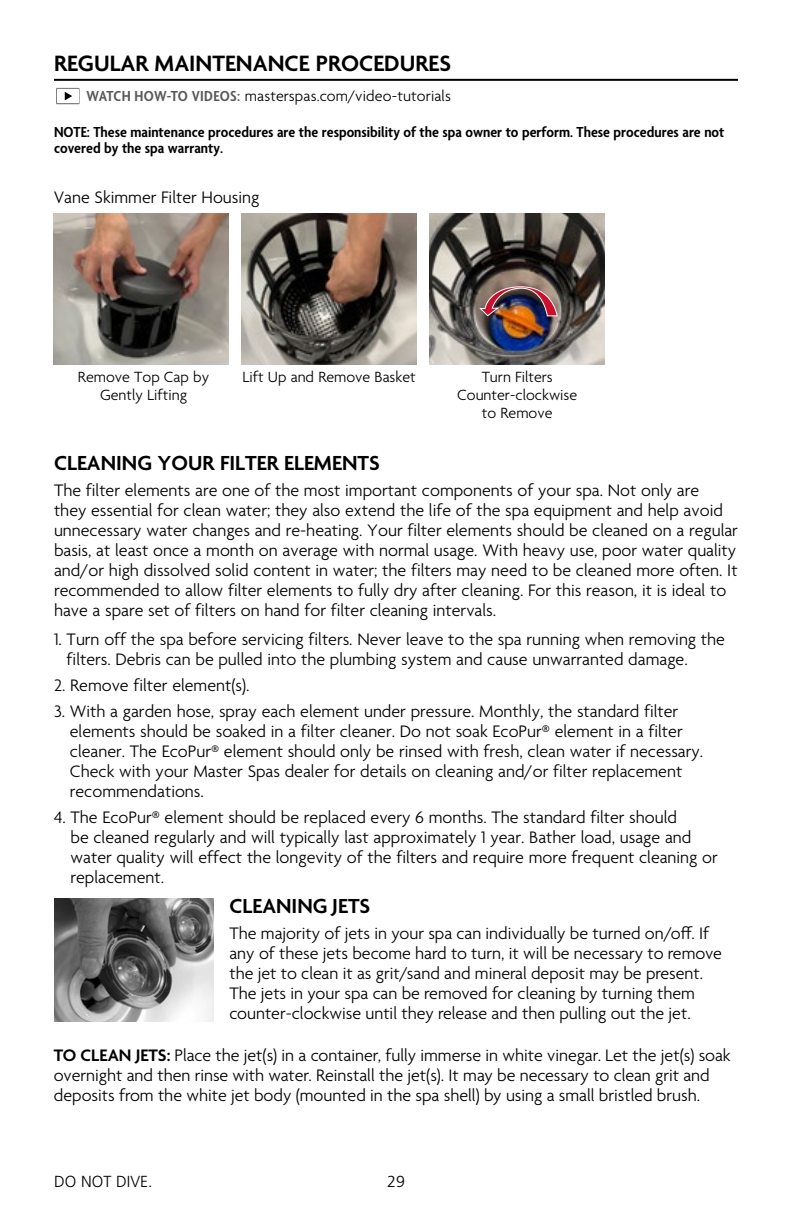
<style>
.page{position:relative;width:792px;height:1224px;background:#fff}
.page>*{position:absolute;margin:0;border:0;box-sizing:border-box;transform-origin:0 0}
.t1{font:600 24px "Agenda";color:#000}
.t2{font:600 22px "Agenda";color:#000}
.t3{font:300 18px/20px "Agenda";color:#000}
.t4{font:300 16px/18px "Agenda";color:#000;text-align:center}
.t5{font:300 16px "Frutiger LT Std";color:#000}
.t6{font:600 condensed 15.6px/16px "Agenda";color:#000;scale:1.07 1}
.s1{font-weight:600;font-stretch:condensed;font-size:15.6px;color:#58595b}
.s2{font-weight:600}
</style>
<div class="page">
<hr style="left:54px;top:79px;width:684px;height:2px;background:#000">
<svg style="left:65px;top:92px;width:7px;height:8px"></svg>
<img style="left:54px;top:899px;width:159px;height:123px">
<img style="left:54px;top:213px;width:175px;height:151px">
<img style="left:242px;top:213px;width:175px;height:151px">
<img style="left:430px;top:213px;width:175px;height:151px">
<img style="left:478px;top:286px;width:80px;height:31px">
<h1 class="t1" style="left:54px;top:51px;width:399px">REGULAR MAINTENANCE PROCEDURES</h1>
<p class="t4" style="left:87px;top:87px;width:366px"><span class="s1">WATCH HOW-TO VIDEOS:</span> masterspas.com/video-tutorials</p>
<p class="t6" style="left:54px;top:125px;width:628px">NOTE: These maintenance procedures are the responsibility of the spa owner to perform. These procedures are not covered by the spa warranty.</p>
<p class="t3" style="left:54px;top:188px;width:207px">Vane Skimmer Filter Housing</p>
<p class="t4" style="left:78px;top:369px;width:133px">Remove Top Cap by</p>
<p class="t4" style="left:242px;top:369px;width:175px">Lift Up and Remove Basket</p>
<p class="t4" style="left:100px;top:387px;width:89px">Gently Lifting</p>
<p class="t4" style="left:457px;top:369px;width:121px">Turn Filters<br>Counter-clockwise to Remove</p>
<p class="t2" style="left:54px;top:451px;width:327px">CLEANING YOUR FILTER ELEMENTS</p>
<p class="t3" style="left:54px;top:481px;width:686px">The filter elements are one of the most important components of your spa. Not only are<br>they essential for clean water; they also extend the life of the spa equipment and help avoid unnecessary water changes and re-heating. Your filter elements should be cleaned on a regular basis, at least once a month on average with normal usage. With heavy use, poor water quality and/or high dissolved solid content in water; the filters may need to be cleaned more often. It recommended to allow filter elements to fully dry after cleaning. For this reason, it is ideal to have a spare set of filters on hand for filter cleaning intervals.</p>
<p class="t3" style="left:67px;top:630px;width:660px;text-indent:-13px">1. Turn off the spa before servicing filters. Never leave to the spa running when removing the filters. Debris can be pulled into the plumbing system and cause unwarranted damage.</p>
<p class="t3" style="left:54px;top:676px;width:197px">2. Remove filter element(s).</p>
<p class="t3" style="left:70px;top:702px;width:635px;text-indent:-16px">3. With a garden hose, spray each element under pressure. Monthly, the standard filter elements should be soaked in a filter cleaner. Do not soak EcoPur® element in a filter cleaner. The EcoPur® element should only be rinsed with fresh, clean water if necessary.<br>Check with your Master Spas dealer for details on cleaning and/or filter replacement recommendations.</p>
<p class="t3" style="left:71px;top:808px;width:649px;text-indent:-17px">4. The EcoPur® element should be replaced every 6 months. The standard filter should<br>be cleaned regularly and will typically last approximately 1 year. Bather load, usage and water quality will effect the longevity of the filters and require more frequent cleaning or replacement.</p>
<p class="t2" style="left:229px;top:894px;width:142px">CLEANING JETS</p>
<p class="t3" style="left:229px;top:924px;width:494px">The majority of jets in your spa can individually be turned on/off. If any of these jets become hard to turn, it will be necessary to remove the jet to clean it as grit/sand and mineral deposit may be present.<br>The jets in your spa can be removed for cleaning by turning them counter-clockwise until they release and then pulling out the jet.</p>
<p class="t3" style="left:54px;top:1046px;width:678px"><span class="s2">TO CLEAN JETS:</span> Place the jet(s) in a container, fully immerse in white vinegar. Let the jet(s) soak overnight and then rinse with water. Reinstall the jet(s). It may be necessary to clean grit and deposits from the white jet body (mounted in the spa shell) by using a small bristled brush.</p>
<p class="t5" style="left:54px;top:1172px;width:100px">DO NOT DIVE.</p>
<p class="t4" style="left:386px;top:1173px;width:21px">103</p>
<p class="t5" style="left:387px;top:1172px;width:19px">29</p>
<p class="t4" style="left:146px;top:1173px;width:4px">.</p>
</div>
